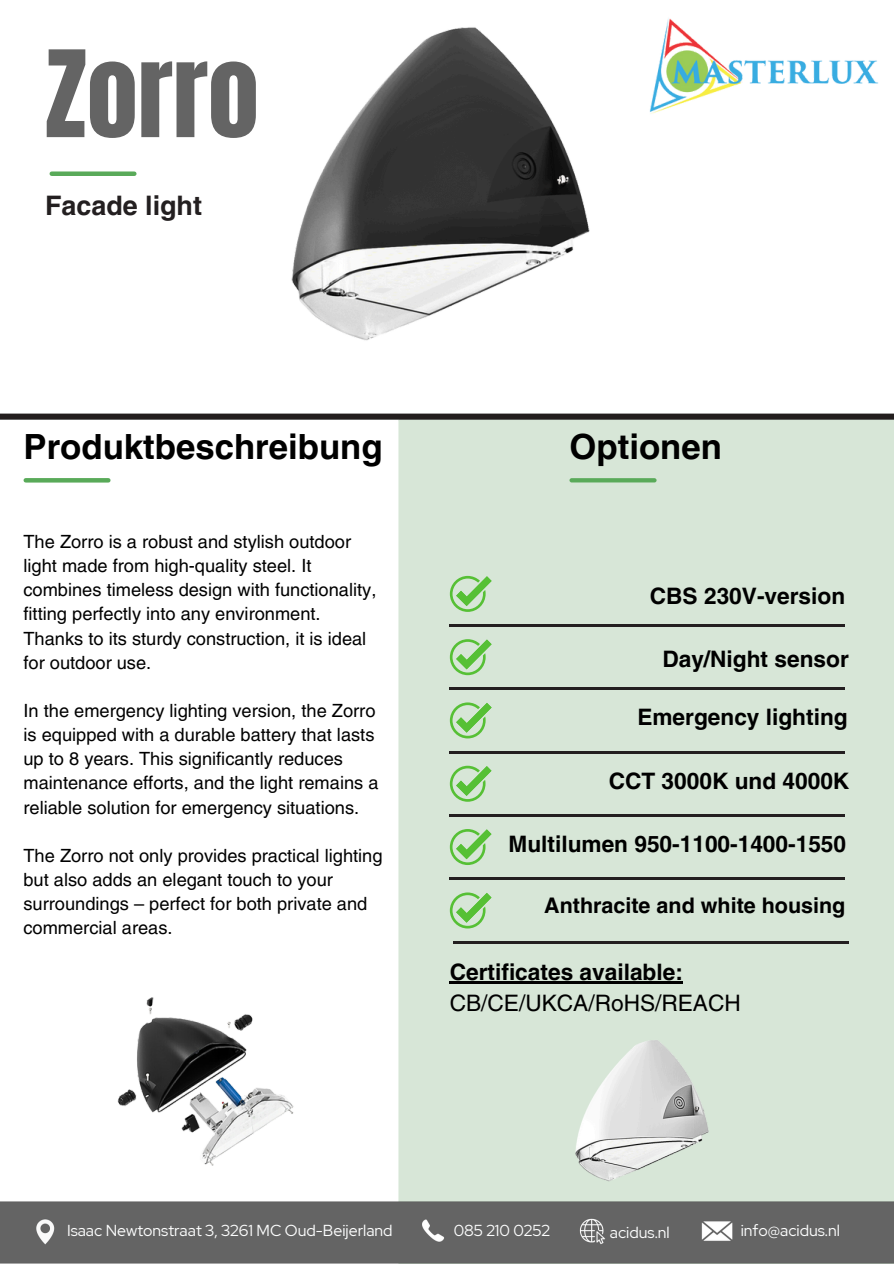
<style>
.page{position:relative;width:894px;height:1264px;background:#fff}
.page>*{position:absolute;margin:0;border:0;box-sizing:border-box;transform-origin:0 0}
.t1{font:102.15px "Anton";color:#646464}
.t2{font:700 34.8px "Helvetica LT Pro";color:#000}
.t3{font:700 26.85px "Helvetica LT Pro";color:#231f20}
.t4{font:700 22.65px/31.7px "Helvetica LT Pro";color:#000}
.t5{font:700 21.45px "Helvetica LT Pro";color:#000}
.t6{font:18.3px/24.2px "Helvetica LT Pro";color:#000}
.t7{font:15.9px "Red Hat Display";color:#fdfefe}
.s1{font-weight:400}
</style>
<div class="page">
<img style="left:0;top:413px;width:893px;height:786px">
<svg style="left:449px;top:576px;width:42px;height:36px;background:#a7d79b"></svg>
<svg style="left:449px;top:639px;width:42px;height:36px;background:#a7d79b"></svg>
<svg style="left:449px;top:702px;width:42px;height:36px;background:#a7d79b"></svg>
<svg style="left:569px;top:478px;width:87px;height:4px"></svg>
<hr style="left:26px;top:478px;width:82px;height:4px;background:#59aa59">
<hr style="left:449px;top:624px;width:395px;height:2px;background:#231f20">
<hr style="left:449px;top:687px;width:395px;height:3px;background:#231f20">
<hr style="left:449px;top:751px;width:395px;height:2px;background:#231f20">
<hr style="left:449px;top:814px;width:395px;height:2px;background:#231f20">
<hr style="left:449px;top:877px;width:395px;height:2px;background:#231f20">
<svg style="left:449px;top:765px;width:42px;height:36px;background:#a8d89c"></svg>
<svg style="left:449px;top:829px;width:42px;height:36px;background:#a7d79b"></svg>
<div style="left:52px;top:171px;width:82px;height:5px;background:#59aa59"></div>
<img style="left:787px;top:60px;width:92px;height:24px">
<hr style="left:453px;top:941px;width:395px;height:2px;background:#231f20">
<svg style="left:449px;top:892px;width:42px;height:36px;background:#a7d79b"></svg>
<img style="left:55px;top:18px;width:732px;height:431px">
<hr style="left:449px;top:981px;width:233px;height:2px;background:#000">
<img style="left:105px;top:979px;width:196px;height:194px">
<img style="left:469px;top:1016px;width:328px;height:183px">
<img style="left:0;top:1199px;width:893px;height:64px">
<p class="t1" style="left:45px;top:21px;width:215px">Zorro</p>
<p class="t3" style="left:45px;top:196px;width:158px">Facade light</p>
<h1 class="t2" style="left:23px;top:433px;width:360px">Produktbeschreibung</h1>
<p class="t2" style="left:569px;top:433px;width:154px">Optionen</p>
<h6 class="t6" style="left:23px;top:531px;width:354px">The Zorro is a robust and stylish outdoor light made from high-quality steel. It combines timeless design with functionality, fitting perfectly into any environment.<br>Thanks to its sturdy construction, it is ideal for outdoor use.</h6>
<h4 class="t6" style="left:23px;top:700px;width:356px">In the emergency lighting version, the Zorro is equipped with a durable battery that lasts up to 8 years. This significantly reduces maintenance efforts, and the light remains a reliable solution for emergency situations.</h4>
<p class="t6" style="left:23px;top:845px;width:360px">The Zorro not only provides practical lighting but also adds an elegant touch to your surroundings – perfect for both private and commercial areas.</p>
<p class="t4" style="left:649px;top:582px;width:197px">CBS 230V-version</p>
<h2 class="t4" style="left:662px;top:645px;width:188px">Day/Night sensor</h2>
<p class="t4" style="left:637px;top:703px;width:212px">Emergency lighting</p>
<h2 class="t4" style="left:608px;top:767px;width:242px">CCT 3000K und 4000K</h2>
<h6 class="t4" style="left:508px;top:830px;width:339px">Multilumen 950-1100-1400-1550</h6>
<h6 class="t5" style="left:544px;top:897px;width:302px">Anthracite and white housing</h6>
<h3 class="t4" style="left:449px;top:957px;width:292px">Certificates available:<br><span class="s1">CB/CE/UKCA/RoHS/REACH</span></h3>
<p class="t7" style="left:72px;top:1219px;width:327px">Isaac Newtonstraat 3, 3261 MC Oud-Beijerland</p>
<h4 class="t7" style="left:453px;top:1219px;width:98px">085 210 0252</h4>
<h4 class="t7" style="left:609px;top:1221px;width:61px">acidus.nl</h4>
<p class="t7" style="left:740px;top:1219px;width:101px">info@acidus.nl</p>
<p class="t7" style="left:67px;top:1219px;width:327px">Isaac Newtonstraat 3, 3261 MC Oud-Beijerland</p>
</div>
